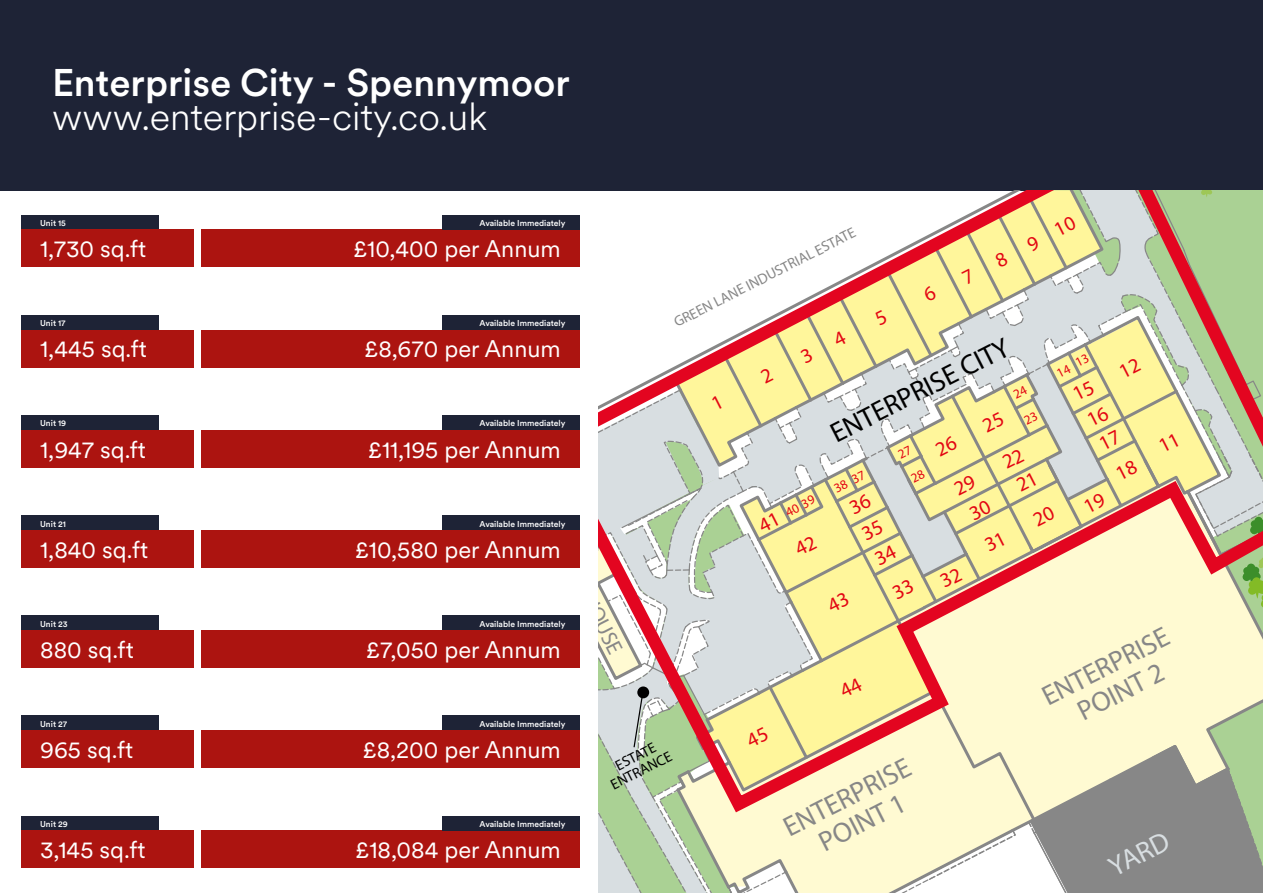
<style>
.page{position:relative;width:1263px;height:893px;background:#fff}
.page>*{position:absolute;margin:0;border:0;box-sizing:border-box;transform-origin:0 0}
.t1{font:500 38.1px "Circular XX";color:#fff}
.t2{font:300 38.1px "Circular XX";color:#fff}
.t3{font:27.9px/29.4px "Frutiger";color:#878787;text-align:center}
.t4{font:27.9px "Frutiger";color:#000}
.t5{font:27.9px "Frutiger";color:#d8dee1}
.t6{font:23.85px "Circular XX";color:#fff}
.t7{font:22.05px "Frutiger";color:#878787}
.t8{font:20.55px/42.9px "Frutiger";color:#e30613}
.t9{font:14.7px "Frutiger";color:#878787}
.t10{font:14.7px "Frutiger";color:#000}
.t11{font:13.2px/27.2px "Frutiger";color:#e30613}
.t12{font:500 8.4px "Circular XX";color:#fff}
.s1{font-size:20.55px}
</style>
<div class="page">
<div style="left:0;top:0;width:1263px;height:190px;background:#1e2336"></div>
<div style="left:21px;top:215px;width:138px;height:14px;background:#1e2336"></div>
<div style="left:21px;top:229px;width:559px;height:38px;background:#ac1410"></div>
<div style="left:194px;top:226px;width:6px;height:45px;background:#fff"></div>
<div style="left:442px;top:215px;width:138px;height:14px;background:#1e2336"></div>
<div style="left:21px;top:315px;width:138px;height:15px;background:#1e2336"></div>
<div style="left:21px;top:330px;width:559px;height:37px;background:#ac1410"></div>
<div style="left:194px;top:326px;width:6px;height:45px;background:#fff"></div>
<div style="left:442px;top:315px;width:138px;height:15px;background:#1e2336"></div>
<div style="left:21px;top:415px;width:138px;height:15px;background:#1e2336"></div>
<div style="left:21px;top:430px;width:559px;height:38px;background:#ac1410"></div>
<div style="left:194px;top:427px;width:6px;height:44px;background:#fff"></div>
<div style="left:442px;top:415px;width:138px;height:15px;background:#1e2336"></div>
<div style="left:21px;top:515px;width:138px;height:15px;background:#1e2336"></div>
<div style="left:21px;top:530px;width:559px;height:38px;background:#ac1410"></div>
<div style="left:194px;top:527px;width:6px;height:44px;background:#fff"></div>
<div style="left:442px;top:515px;width:138px;height:15px;background:#1e2336"></div>
<div style="left:21px;top:615px;width:138px;height:15px;background:#1e2336"></div>
<div style="left:21px;top:630px;width:559px;height:38px;background:#ac1410"></div>
<div style="left:194px;top:627px;width:6px;height:44px;background:#fff"></div>
<div style="left:442px;top:615px;width:138px;height:15px;background:#1e2336"></div>
<div style="left:21px;top:816px;width:138px;height:14px;background:#1e2336"></div>
<div style="left:21px;top:830px;width:559px;height:38px;background:#ac1410"></div>
<div style="left:194px;top:827px;width:6px;height:45px;background:#fff"></div>
<div style="left:442px;top:816px;width:138px;height:14px;background:#1e2336"></div>
<div style="left:21px;top:716px;width:138px;height:14px;background:#1e2336"></div>
<div style="left:21px;top:730px;width:559px;height:38px;background:#ac1410"></div>
<div style="left:194px;top:727px;width:6px;height:44px;background:#fff"></div>
<div style="left:442px;top:716px;width:138px;height:14px;background:#1e2336"></div>
<svg style="left:599px;top:190px;width:664px;height:703px;background:#e2d9b9"></svg>
<h1 class="t1" style="left:52px;top:57px;width:519px">Enterprise City - Spennymoor</h1>
<h1 class="t2" style="left:52px;top:91px;width:437px">www.enterprise-city.co.uk</h1>
<p class="t12" style="left:40px;top:217px;width:27px">Unit 15</p>
<p class="t12" style="left:479px;top:217px;width:87px">Available Immediately</p>
<h3 class="t6" style="left:40px;top:233px;width:107px">1,730 sq.ft</h3>
<h3 class="t6" style="left:353px;top:233px;width:209px">£10,400 per Annum</h3>
<p class="t12" style="left:40px;top:318px;width:27px">Unit 17</p>
<p class="t12" style="left:479px;top:318px;width:87px">Available Immediately</p>
<h3 class="t6" style="left:40px;top:333px;width:108px">1,445 sq.ft</h3>
<h3 class="t6" style="left:365px;top:333px;width:198px">£8,670 per Annum</h3>
<p class="t12" style="left:40px;top:418px;width:28px">Unit 19</p>
<p class="t12" style="left:479px;top:418px;width:87px">Available Immediately</p>
<h3 class="t6" style="left:40px;top:433px;width:107px">1,947 sq.ft</h3>
<h3 class="t6" style="left:368px;top:433px;width:194px">£11,195 per Annum</h3>
<h3 class="t7" style="left:552px;top:495px;width:171px;rotate:63deg">ENTERPRISE HOUSE</h3>
<p class="t12" style="left:40px;top:518px;width:27px">Unit 21</p>
<p class="t12" style="left:479px;top:518px;width:87px">Available Immediately</p>
<h3 class="t6" style="left:40px;top:533px;width:109px">1,840 sq.ft</h3>
<h3 class="t6" style="left:355px;top:533px;width:207px">£10,580 per Annum</h3>
<p class="t12" style="left:40px;top:618px;width:29px">Unit 23</p>
<p class="t12" style="left:479px;top:618px;width:87px">Available Immediately</p>
<h3 class="t6" style="left:40px;top:634px;width:95px">880 sq.ft</h3>
<h3 class="t6" style="left:366px;top:634px;width:196px">£7,050 per Annum</h3>
<p class="t12" style="left:40px;top:718px;width:29px">Unit 27</p>
<p class="t12" style="left:479px;top:718px;width:87px">Available Immediately</p>
<h3 class="t9" style="left:671px;top:315px;width:203px;rotate:-27deg">GREEN LANE INDUSTRIAL ESTATE</h3>
<h3 class="t11" style="left:753px;top:514px;width:63px;rotate:-27deg"><span class="s1">41</span> 40 39</h3>
<h2 class="t4" style="left:824px;top:419px;width:198px;rotate:-27deg">ENTERPRISE CITY</h2>
<h3 class="t11" style="left:1005px;top:383px;width:18px;line-height:28.5px;rotate:-27deg">24<br>23</h3>
<h3 class="t8" style="left:926px;top:432px;width:23px;rotate:-27deg">26<br>29</h3>
<h3 class="t11" style="left:892px;top:443px;width:16px;rotate:-27deg">27<br>28</h3>
<h3 class="t11" style="left:828px;top:476px;width:35px;rotate:-27deg">38 37</h3>
<h3 class="t11" style="left:1051px;top:361px;width:36px;rotate:-27deg">14 13</h3>
<h2 class="t3" style="left:1037px;top:684px;width:140px;rotate:-27deg">ENTERPRISE<br>POINT 2</h2>
<h3 class="t6" style="left:40px;top:734px;width:94px">965 sq.ft</h3>
<h3 class="t6" style="left:363px;top:734px;width:199px">£8,200 per Annum</h3>
<p class="t12" style="left:40px;top:818px;width:29px">Unit 29</p>
<p class="t12" style="left:479px;top:818px;width:87px">Available Immediately</p>
<h3 class="t6" style="left:40px;top:834px;width:107px">3,145 sq.ft</h3>
<h3 class="t6" style="left:355px;top:834px;width:207px">£18,084 per Annum</h3>
<h3 class="t10" style="left:612px;top:758px;width:45px;rotate:-27deg">ESTATE</h3>
<h3 class="t10" style="left:607px;top:777px;width:68px;rotate:-27deg">ENTRANCE</h3>
<h2 class="t3" style="left:778px;top:815px;width:140px;rotate:-27deg">ENTERPRISE<br>POINT 1</h2>
<h2 class="t5" style="left:1103px;top:853px;width:66px;rotate:-27deg">YARD</h2>
</div>
